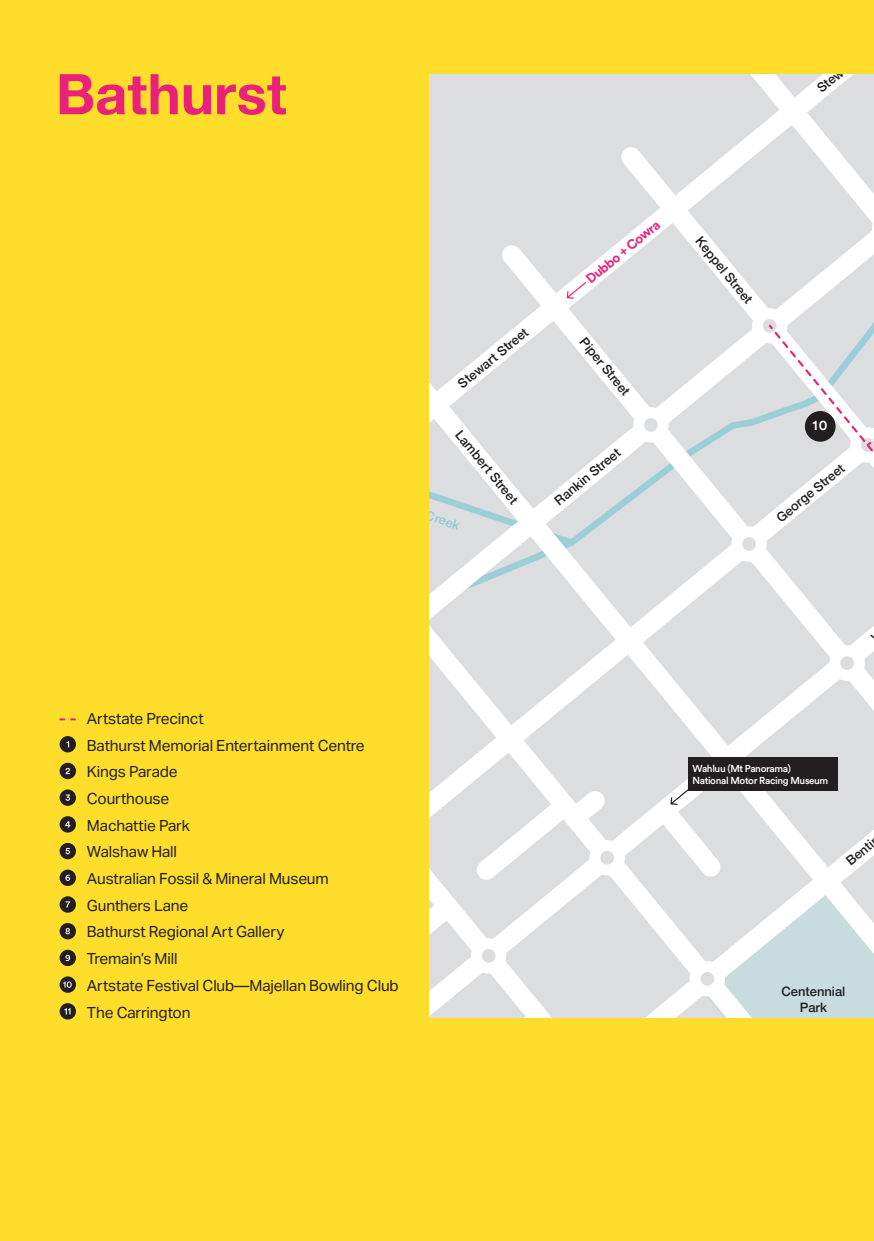
<style>
.page{position:relative;width:874px;height:1241px;background:#fff}
.page>*{position:absolute;margin:0;border:0;box-sizing:border-box;transform-origin:0 0}
.Text{font:700 56px "Helvetica Neue";letter-spacing:.005em;color:#ea217b}
.map_addresses{font:15.4px "Aktiv Grotesk";letter-spacing:-.01em;color:#231f20}
.t1{font:500 14px "Circular Std";color:#fff}
.performance_text{font:700 13.3px "Circular Std";color:#ea217b}
.t2{font:500 12.95px/15px "Helvetica Neue";color:#231f20;text-align:center}
.performance_text-2{font:500 9.97px/11.7px "Circular Std";letter-spacing:-.035em;color:#fff}
</style>
<div class="page">
<div style="left:0;top:0;width:873px;height:1240px;background:#ffdd2b"></div>
<svg style="left:60px;top:718px;width:16px;height:2px"></svg>
<div style="left:60px;top:736px;width:16px;height:16px;background:#231f20;border-radius:50%"></div>
<div style="left:60px;top:762px;width:16px;height:17px;background:#231f20;border-radius:50%"></div>
<svg style="left:66px;top:767px;width:4px;height:7px"></svg>
<div style="left:60px;top:789px;width:16px;height:16px;background:#231f20;border-radius:50%"></div>
<svg style="left:65px;top:794px;width:5px;height:6px"></svg>
<div style="left:60px;top:816px;width:16px;height:16px;background:#231f20;border-radius:50%"></div>
<svg style="left:65px;top:821px;width:5px;height:6px"></svg>
<div style="left:60px;top:842px;width:16px;height:17px;background:#231f20;border-radius:50%"></div>
<svg style="left:65px;top:848px;width:5px;height:6px"></svg>
<div style="left:60px;top:869px;width:16px;height:16px;background:#231f20;border-radius:50%"></div>
<svg style="left:65px;top:874px;width:5px;height:6px"></svg>
<div style="left:60px;top:896px;width:16px;height:16px;background:#231f20;border-radius:50%"></div>
<svg style="left:65px;top:901px;width:5px;height:6px"></svg>
<svg style="left:60px;top:922px;width:16px;height:17px"></svg>
<svg style="left:66px;top:927px;width:4px;height:7px"></svg>
<div style="left:60px;top:949px;width:16px;height:16px;background:#231f20;border-radius:50%"></div>
<svg style="left:65px;top:954px;width:5px;height:6px"></svg>
<div style="left:60px;top:976px;width:16px;height:16px;background:#231f20;border-radius:50%"></div>
<svg style="left:63px;top:981px;width:9px;height:6px"></svg>
<svg style="left:60px;top:1002px;width:16px;height:17px"></svg>
<svg style="left:64px;top:1008px;width:6px;height:6px"></svg>
<hr style="left:873px;top:0;width:1px;height:1240px;background:#504fa1">
<svg style="left:429px;top:74px;width:444px;height:943px;background:#dfe1e3"></svg>
<p class="Text" style="left:56px;top:50px;width:232px">Bathurst</p>
<p class="t2" style="left:454px;top:378px;width:88px;rotate:-39deg">Stewart Street</p>
<p class="t2" style="left:465px;top:426px;width:92px;rotate:51deg">Lambert Street</p>
<p class="performance_text" style="left:582px;top:274px;width:93px;rotate:-40deg">Dubbo + Cowra</p>
<p class="t2" style="left:589px;top:333px;width:72px;rotate:51deg">Piper Street</p>
<p class="t2" style="left:550px;top:495px;width:82px;rotate:-39deg">Rankin Street</p>
<p class="t2" style="left:704px;top:233px;width:83px;rotate:51deg">Keppel Street</p>
<p class="t1" style="left:812px;top:416px;width:16px">10</p>
<p class="t2" style="left:772px;top:512px;width:85px;rotate:-39deg">George Street</p>
<p class="map_addresses" style="left:87px;top:709px;width:118px">Artstate Precinct</p>
<p class="map_addresses" style="left:87px;top:736px;width:279px">Bathurst Memorial Entertainment Centre</p>
<p class="map_addresses" style="left:87px;top:762px;width:92px">Kings Parade</p>
<p class="map_addresses" style="left:87px;top:789px;width:84px">Courthouse</p>
<p class="map_addresses" style="left:87px;top:816px;width:104px">Machattie Park</p>
<p class="map_addresses" style="left:87px;top:842px;width:92px">Walshaw Hall</p>
<p class="map_addresses" style="left:87px;top:869px;width:243px">Australian Fossil &amp; Mineral Museum</p>
<p class="map_addresses" style="left:87px;top:896px;width:103px">Gunthers Lane</p>
<p class="map_addresses" style="left:87px;top:922px;width:199px">Bathurst Regional Art Gallery</p>
<p class="map_addresses" style="left:87px;top:949px;width:92px">Tremain’s Mill</p>
<p class="map_addresses" style="left:87px;top:976px;width:313px">Artstate Festival Club—Majellan Bowling Club</p>
<p class="map_addresses" style="left:87px;top:1002px;width:105px">The Carrington</p>
<p class="performance_text-2" style="left:692px;top:762px;width:137px">Wahluu (Mt Panorama)<br>National Motor Racing Museum</p>
<p class="t2" style="left:842px;top:855px;width:33px;rotate:-39deg">Benti</p>
<p class="t2" style="left:781px;top:983px;width:65px">Centennial<br>Park</p>
</div>
